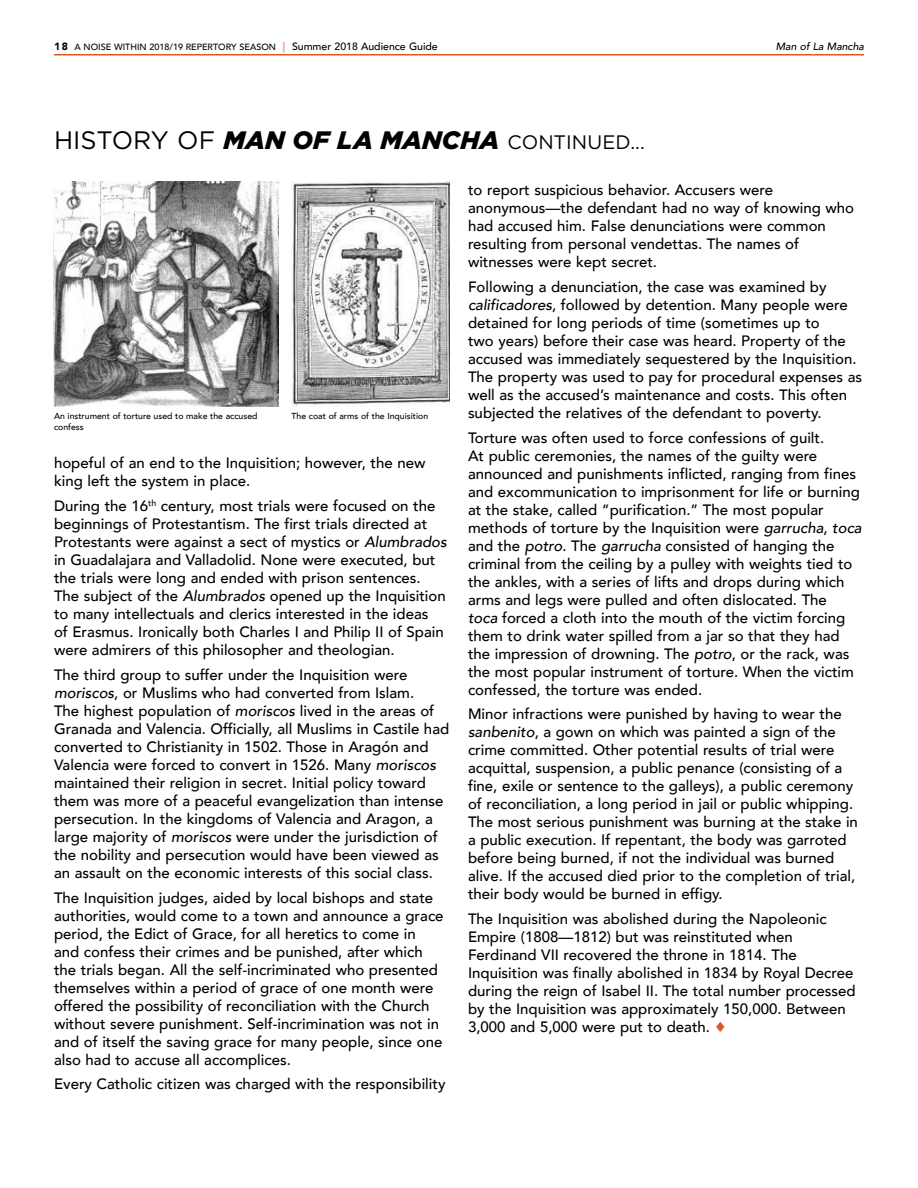
<style>
.page{position:relative;width:918px;height:1188px;background:#fff}
.page>*{position:absolute;margin:0;border:0;box-sizing:border-box;transform-origin:0 0}
.t1{font:italic 900 25.2px "Gotham";letter-spacing:.005em;color:#000}
.t2{font:500 15px/18px "Avenir";color:#000}
.t3{font:italic 500 10.5px "Avenir";color:#000}
.t4{font:500 9px "Avenir";color:#000}
.t5{font:500 8.7px/10.5px "Avenir";color:#000}
.s1{font-weight:900;font-size:10.5px}
.s2{font-weight:900;font-size:10.5px;color:#eca57f}
.s3{font-size:10.5px}
.s4{font-weight:400;font-style:normal}
.s5{font-weight:400;font-style:normal;font-size:19.5px}
.s6{font-style:italic}
.s7{color:#dd5826}
</style>
<div class="page">
<img style="left:54px;top:181px;width:225px;height:225px">
<img style="left:291px;top:181px;width:159px;height:225px">
<hr style="left:54px;top:54px;width:810px;height:2px;background:#dd5826">
<p class="t4" style="left:54px;top:39px;width:385px"><span class="s1">18</span> A NOISE WITHIN 2018/19 REPERTORY SEASON <span class="s2">|</span> <span class="s3">Summer 2018 Audience Guide</span></p>
<p class="t3" style="left:776px;top:40px;width:90px">Man of La Mancha</p>
<h1 class="t1" style="left:54px;top:124px;width:593px"><span class="s4">HISTORY OF</span> MAN OF LA MANCHA <span class="s5">CONTINUED...</span></h1>
<p class="t5" style="left:54px;top:410px;width:205px">An instrument of torture used to make the accused confess</p>
<p class="t5" style="left:292px;top:410px;width:138px">The coat of arms of the Inquisition</p>
<p class="t2" style="left:54px;top:453px;width:373px">hopeful of an end to the Inquisition; however, the new king left the system in place.</p>
<p class="t2" style="left:54px;top:496px;width:394px">During the 16<sup>th</sup> century, most trials were focused on the beginnings of Protestantism. The first trials directed at Protestants were against a sect of mystics or <span class="s6">Alumbrados </span>in Guadalajara and Valladolid. None were executed, but the trials were long and ended with prison sentences.<br>The subject of the <span class="s6">Alumbrados</span> opened up the Inquisition to many intellectuals and clerics interested in the ideas<br>of Erasmus. Ironically both Charles I and Philip II of Spain were admirers of this philosopher and theologian.</p>
<p class="t2" style="left:54px;top:665px;width:397px">The third group to suffer under the Inquisition were <span class="s6">moriscos</span>, or Muslims who had converted from Islam.<br>The highest population of <span class="s6">moriscos</span> lived in the areas of Granada and Valencia. Officially, all Muslims in Castile had converted to Christianity in 1502. Those in Aragón and Valencia were forced to convert in 1526. Many <span class="s6">moriscos </span>maintained their religion in secret. Initial policy toward them was more of a peaceful evangelization than intense persecution. In the kingdoms of Valencia and Aragon, a large majority of <span class="s6">moriscos</span> were under the jurisdiction of the nobility and persecution would have been viewed as an assault on the economic interests of this social class.</p>
<p class="t2" style="left:54px;top:888px;width:391px">The Inquisition judges, aided by local bishops and state authorities, would come to a town and announce a grace period, the Edict of Grace, for all heretics to come in and confess their crimes and be punished, after which the trials began. All the self-incriminated who presented themselves within a period of grace of one month were offered the possibility of reconciliation with the Church without severe punishment. Self-incrimination was not in and of itself the saving grace for many people, since one also had to accuse all accomplices.</p>
<p class="t2" style="left:54px;top:1074px;width:393px">Every Catholic citizen was charged with the responsibility</p>
<p class="t2" style="left:468px;top:180px;width:388px">to report suspicious behavior. Accusers were anonymous—the defendant had no way of knowing who had accused him. False denunciations were common resulting from personal vendettas. The names of witnesses were kept secret.</p>
<p class="t2" style="left:468px;top:277px;width:396px">Following a denunciation, the case was examined by <span class="s6">calificadores</span>, followed by detention. Many people were detained for long periods of time (sometimes up to<br>two years) before their case was heard. Property of the accused was immediately sequestered by the Inquisition.<br>The property was used to pay for procedural expenses as well as the accused’s maintenance and costs. This often subjected the relatives of the defendant to poverty.</p>
<p class="t2" style="left:468px;top:427px;width:395px">Torture was often used to force confessions of guilt.<br>At public ceremonies, the names of the guilty were announced and punishments inflicted, ranging from fines and excommunication to imprisonment for life or burning at the stake, called “purification.” The most popular methods of torture by the Inquisition were <span class="s6">garrucha</span>, <span class="s6">toca </span>and the <span class="s6">potro</span>. The <span class="s6">garrucha</span> consisted of hanging the criminal from the ceiling by a pulley with weights tied to the ankles, with a series of lifts and drops during which arms and legs were pulled and often dislocated. The<br><span class="s6">toca</span> forced a cloth into the mouth of the victim forcing them to drink water spilled from a jar so that they had the impression of drowning. The <span class="s6">potro</span>, or the rack, was the most popular instrument of torture. When the victim confessed, the torture was ended.</p>
<p class="t2" style="left:468px;top:704px;width:391px">Minor infractions were punished by having to wear the <span class="s6">sanbenito</span>, a gown on which was painted a sign of the crime committed. Other potential results of trial were acquittal, suspension, a public penance (consisting of a fine, exile or sentence to the galleys), a public ceremony of reconciliation, a long period in jail or public whipping.<br>The most serious punishment was burning at the stake in a public execution. If repentant, the body was garroted before being burned, if not the individual was burned alive. If the accused died prior to the completion of trial, their body would be burned in effigy.</p>
<p class="t2" style="left:468px;top:909px;width:389px">The Inquisition was abolished during the Napoleonic Empire (1808—1812) but was reinstituted when Ferdinand VII recovered the throne in 1814. The Inquisition was finally abolished in 1834 by Royal Decree during the reign of Isabel II. The total number processed by the Inquisition was approximately 150,000. Between 3,000 and 5,000 were put to death. <span class="s7">♦</span></p>
</div>
